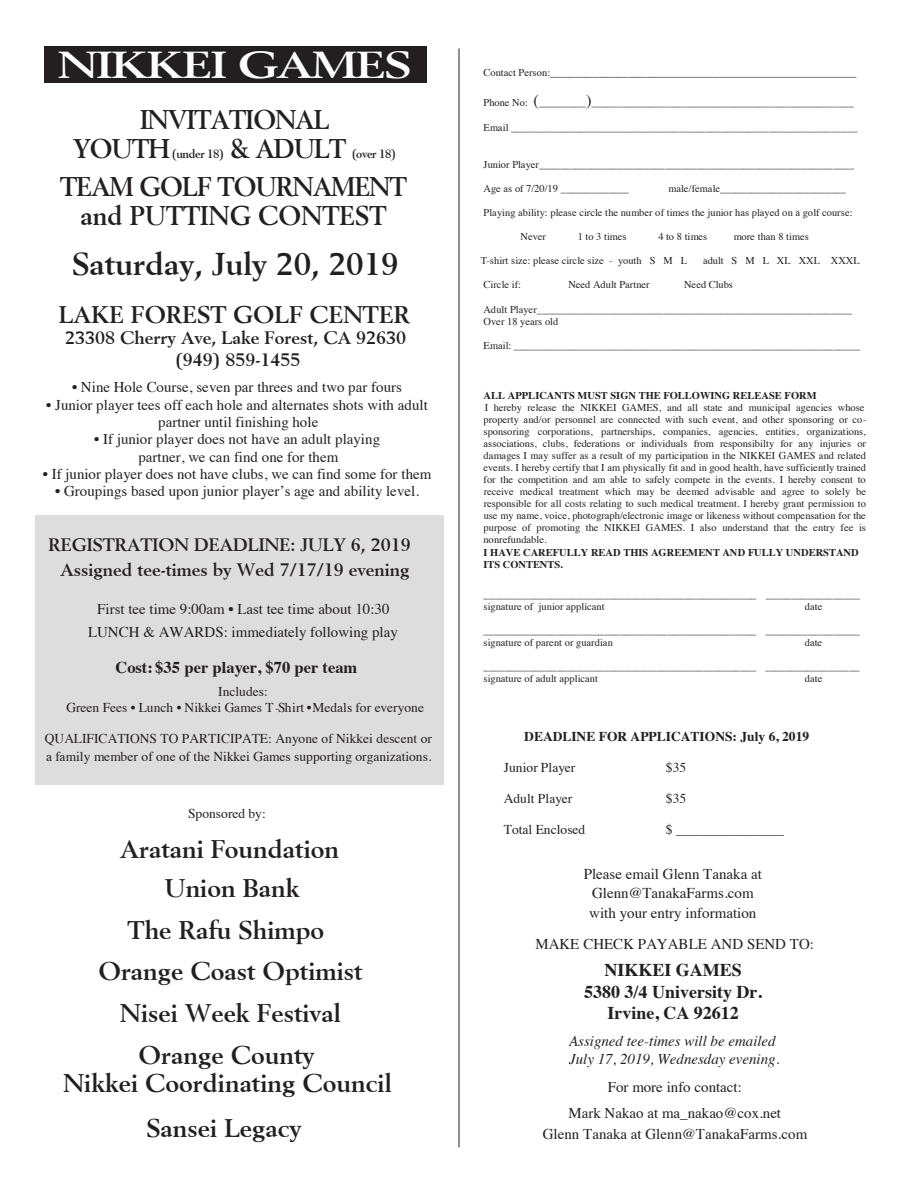
<style>
.page{position:relative;width:918px;height:1188px;background:#fff}
.page>*{position:absolute;margin:0;border:0;box-sizing:border-box;transform-origin:0 0}
.t1{font:700 37.5px "Berling";letter-spacing:-.03em;color:#fff;scale:1.3 1}
.t2{font:700 31.5px "Berling";color:#231f20}
.t3{font:700 27px/28.5px "Berling";letter-spacing:-.03em;color:#231f20;scale:.95 1}
.t4{font:700 25.5px/41.5px "Berling";color:#231f20;text-align:center}
.t5{font:700 24px "Berling";color:#231f20}
.t6{font:700 18px/22.5px "Berling";color:#231f20;text-align:center}
.t7{font:700 18px/21.6px "Times";color:#231f20;text-align:center}
.t8{font:700 16.5px "Times";color:#231f20}
.t9{font:15px/19.5px "Times";color:#231f20;text-align:center}
.t10{font:italic 15px/18px "Times";color:#231f20}
.t11{font:13.5px/15.5px "Times";color:#231f20;text-align:center}
.t12{font:700 13.5px "Times";color:#231f20}
.t13{font:12px "Times";color:#231f20}
.t14{font:700 12px "Berling";letter-spacing:-.03em;color:#231f20;scale:.95 1}
.t15{font:10.5px/12.1px "Times";color:#231f20}
.t16{font:700 10.5px/12.6px "Times";color:#231f20}
.t17{font:10.5px "Times";letter-spacing:-.02em;color:#231f20}
.s1{font-size:10.5px}
.s2{font-size:16.5px}
</style>
<div class="page">
<div style="left:35px;top:515px;width:409px;height:269px;background:#dedddd"></div>
<div style="left:44px;top:47px;width:383px;height:36px;background:#231f20"></div>
<hr style="left:459px;top:48px;width:1px;height:1099px;background:#231f20">
<h1 class="t1" style="left:58px;top:43px;width:273px">NIKKEI GAMES</h1>
<h3 class="t3" style="left:74px;top:106px;width:271px;text-indent:67px">INVITATIONAL<br>YOUTH</h3>
<p class="t14" style="left:172px;top:147px;width:57px">(under 18)</p>
<h3 class="t3" style="left:230px;top:134px;width:124px">&amp; ADULT</h3>
<p class="t14" style="left:352px;top:147px;width:48px">(over 18)</p>
<h3 class="t3" style="left:60px;top:173px;width:367px;text-align:center">TEAM GOLF TOURNAMENT and PUTTING CONTEST</h3>
<h2 class="t2" style="left:72px;top:245px;width:328px">Saturday, July 20, 2019</h2>
<h3 class="t5" style="left:59px;top:300px;width:353px">LAKE FOREST GOLF CENTER</h3>
<h3 class="t6" style="left:65px;top:326px;width:343px">23308 Cherry Ave, Lake Forest, CA 92630 (949) 859-1455</h3>
<h3 class="t9" style="left:72px;top:376px;width:331px">• Nine Hole Course, seven par threes and two par fours</h3>
<h3 class="t9" style="left:46px;top:395px;width:383px;line-height:17.2px">• Junior player tees off each hole and alternates shots with adult partner until finishing hole</h3>
<h3 class="t9" style="left:94px;top:429px;width:287px;line-height:17.4px">• If junior player does not have an adult playing partner, we can find one for them</h3>
<h3 class="t9" style="left:43px;top:463px;width:390px">• If junior player does not have clubs, we can find some for them</h3>
<h3 class="t9" style="left:55px;top:480px;width:365px">• Groupings based upon junior player’s age and ability level.</h3>
<h3 class="t6" style="left:49px;top:532px;width:364px;line-height:25.5px">REGISTRATION DEADLINE: JULY 6, 2019<br>Assigned tee-times by Wed 7/17/19 evening</h3>
<h3 class="t9" style="left:88px;top:597px;width:311px;line-height:22.6px">First tee time 9:00am • Last tee time about 10:30<br>LUNCH &amp; AWARDS: immediately following play</h3>
<h3 class="t8" style="left:116px;top:652px;width:243px">Cost: $35 per player, $70 per team</h3>
<p class="t11" style="left:67px;top:683px;width:359px">Includes:<br>Green Fees • Lunch • Nikkei Games T-Shirt Medals for everyone</p>
<p class="t11" style="left:45px;top:728px;width:389px;line-height:18.5px;text-align:left">QUALIFICATIONS TO PARTICIPATE: Anyone of Nikkei descent or a family member of one of the Nikkei Games supporting organizations.</p>
<p class="t11" style="left:307px;top:698px;width:6px">•</p>
<p class="t11" style="left:188px;top:805px;width:79px">Sponsored by:</p>
<h3 class="t4" style="left:120px;top:830px;width:220px;line-height:39px">Aratani Foundation<br>Union Bank</h3>
<h3 class="t4" style="left:98px;top:909px;width:266px">The Rafu Shimpo<br>Orange Coast Optimist<br>Nisei Week Festival<br>Orange County</h3>
<h3 class="t4" style="left:64px;top:1061px;width:330px;line-height:45px">Nikkei Coordinating Council<br>Sansei Legacy</h3>
<p class="t13" style="left:484px;top:61px;width:374px"><span class="s1">Contact Person:</span>___________________________________________________</p>
<p class="t15" style="left:484px;top:95px;width:372px">Phone No: <span class="s2">(</span>_________<span class="s2">)</span>__________________________________________________</p>
<p class="t15" style="left:484px;top:121px;width:376px">Email __________________________________________________________________</p>
<p class="t15" style="left:484px;top:157px;width:372px">Junior Player____________________________________________________________</p>
<p class="t15" style="left:484px;top:181px;width:147px">Age as of 7/20/19 _____________</p>
<p class="t17" style="left:668px;top:178px;width:179px">male/female________________________</p>
<p class="t15" style="left:484px;top:206px;width:370px">Playing ability: please circle the number of times the junior has played on a golf course:</p>
<p class="t15" style="left:521px;top:230px;width:27px">Never</p>
<p class="t15" style="left:578px;top:230px;width:50px">1 to 3 times</p>
<p class="t15" style="left:658px;top:230px;width:50px">4 to 8 times</p>
<p class="t15" style="left:734px;top:230px;width:77px">more than 8 times</p>
<p class="t15" style="left:481px;top:254px;width:208px">T-shirt size: please circle size - youth S M L</p>
<p class="t15" style="left:703px;top:254px;width:158px">adult S M L XL XXL XXXL</p>
<p class="t15" style="left:484px;top:278px;width:39px">Circle if:</p>
<p class="t15" style="left:568px;top:278px;width:83px">Need Adult Partner</p>
<p class="t15" style="left:684px;top:278px;width:50px">Need Clubs</p>
<p class="t15" style="left:484px;top:302px;width:370px">Adult Player____________________________________________________________<br>Over 18 years old</p>
<p class="t15" style="left:484px;top:338px;width:378px">Email: __________________________________________________________________</p>
<p class="t16" style="left:484px;top:388px;width:335px">ALL APPLICANTS MUST SIGN THE FOLLOWING RELEASE FORM</p>
<p class="t15" style="left:484px;top:400px;width:385px">I hereby release the NIKKEI GAMES, and all state and municipal agencies whose property and/or personnel are connected with such event, and other sponsoring or co&shy;sponsoring corporations, partnerships, companies, agencies, entities, organizations, associations, clubs, federations or individuals from responsibilty for any injuries or damages I may suffer as a result of my participation in the NIKKEI GAMES and related events. I hereby certify that I am physically fit and in good health, have sufficiently trained for the competition and am able to safely compete in the events. I hereby consent to receive medical treatment which may be deemed advisable and agree to solely be responsible for all costs relating to such medical treatment. I hereby grant permission to use my name, voice, photograph/electronic image or likeness without compensation for the purpose of promoting the NIKKEI GAMES. I also understand that the entry fee is nonrefundable.</p>
<p class="t16" style="left:484px;top:545px;width:377px">I HAVE CAREFULLY READ THIS AGREEMENT AND FULLY UNDERSTAND<br>ITS CONTENTS.</p>
<p class="t15" style="left:484px;top:587px;width:378px">____________________________________________________ __________________ signature of junior applicant</p>
<p class="t15" style="left:805px;top:599px;width:19px">date</p>
<p class="t15" style="left:484px;top:623px;width:378px">____________________________________________________ __________________ signature of parent or guardian</p>
<p class="t15" style="left:805px;top:635px;width:19px">date</p>
<p class="t15" style="left:484px;top:660px;width:378px">____________________________________________________ __________________ signature of adult applicant</p>
<p class="t15" style="left:805px;top:672px;width:19px">date</p>
<p class="t12" style="left:524px;top:724px;width:286px">DEADLINE FOR APPLICATIONS: July 6, 2019</p>
<p class="t11" style="left:504px;top:759px;width:73px">Junior Player</p>
<p class="t11" style="left:666px;top:759px;width:22px">$35</p>
<p class="t11" style="left:504px;top:789px;width:70px">Adult Player</p>
<p class="t11" style="left:666px;top:789px;width:22px">$35</p>
<p class="t11" style="left:504px;top:821px;width:83px">Total Enclosed</p>
<p class="t11" style="left:666px;top:821px;width:120px">$ ________________</p>
<h3 class="t9" style="left:584px;top:863px;width:180px">Please email Glenn Tanaka at<br>Glenn@TanakaFarms.com with your entry information</h3>
<h3 class="t9" style="left:536px;top:933px;width:280px">MAKE CHECK PAYABLE AND SEND TO:</h3>
<h3 class="t7" style="left:584px;top:957px;width:179px">NIKKEI GAMES<br>5380 3/4 University Dr.<br>Irvine, CA 92612</h3>
<h3 class="t10" style="left:569px;top:1031px;width:212px">Assigned tee-times will be emailed<br>July 17, 2019, Wednesday evening.</h3>
<h3 class="t9" style="left:569px;top:1072px;width:214px;line-height:26.2px">For more info contact:<br>Mark Nakao at ma_nakao@cox.net</h3>
<h3 class="t9" style="left:543px;top:1123px;width:266px">Glenn Tanaka at Glenn@TanakaFarms.com</h3>
</div>
